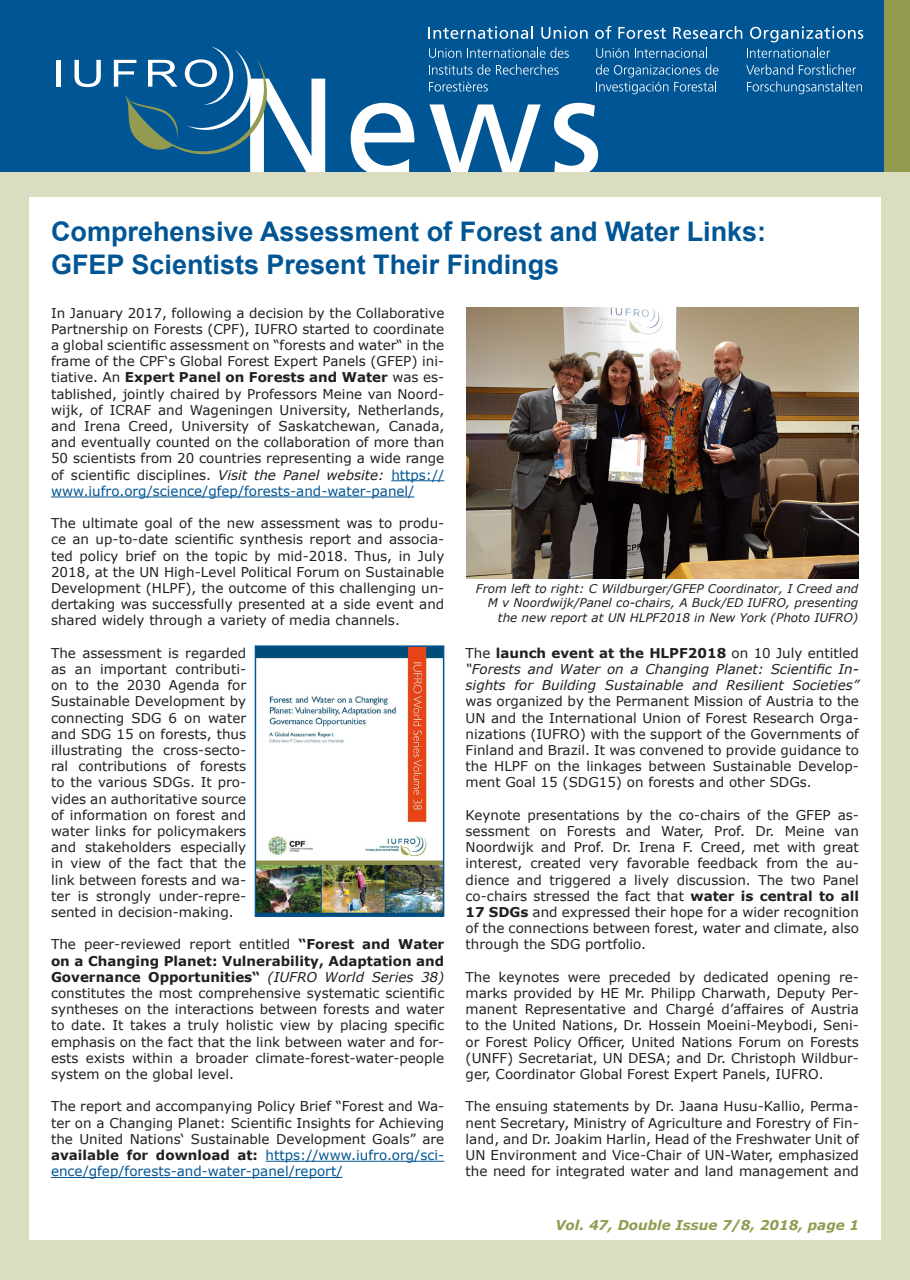
<style>
.page{position:relative;width:910px;height:1280px;background:#fff}
.page>*{position:absolute;margin:0;border:0;box-sizing:border-box;transform-origin:0 0}
.t1{font:700 27px "Arial";color:#005594}
.t2{font:13.5px/16.2px "Verdana";color:#231f20;text-align:justify}
.t3{font:italic 700 13.5px "Verdana";color:#939b50}
.t4{font:italic 12px/14.4px "Verdana";color:#231f20;text-align:right}
.s1{font-weight:700}
.s2{font-style:italic}
.s3{color:#005594}
</style>
<div class="page">
<div style="left:0;top:0;width:901px;height:173px;background:#005594"></div>
<div style="left:884px;top:0;width:26px;height:173px;background:#939b50"></div>
<svg style="left:351px;top:103px;width:63px;height:69px"></svg>
<svg style="left:429px;top:104px;width:112px;height:68px"></svg>
<svg style="left:554px;top:103px;width:44px;height:69px"></svg>
<hr style="left:57px;top:60px;width:4px;height:27px;background:#fff">
<svg style="left:74px;top:60px;width:27px;height:27px"></svg>
<svg style="left:114px;top:46px;width:211px;height:126px"></svg>
<svg style="left:429px;top:26px;width:104px;height:13px"></svg>
<svg style="left:541px;top:26px;width:47px;height:13px"></svg>
<svg style="left:595px;top:26px;width:16px;height:13px"></svg>
<svg style="left:618px;top:27px;width:48px;height:12px"></svg>
<svg style="left:673px;top:26px;width:69px;height:13px"></svg>
<svg style="left:750px;top:26px;width:113px;height:16px"></svg>
<svg style="left:429px;top:48px;width:32px;height:10px"></svg>
<svg style="left:467px;top:48px;width:102px;height:10px"></svg>
<svg style="left:429px;top:64px;width:61px;height:11px"></svg>
<svg style="left:496px;top:64px;width:63px;height:11px"></svg>
<svg style="left:429px;top:82px;width:59px;height:10px"></svg>
<svg style="left:596px;top:48px;width:111px;height:10px"></svg>
<svg style="left:596px;top:64px;width:122px;height:30px"></svg>
<svg style="left:747px;top:48px;width:83px;height:10px"></svg>
<svg style="left:746px;top:64px;width:47px;height:11px"></svg>
<svg style="left:799px;top:64px;width:57px;height:11px"></svg>
<svg style="left:747px;top:81px;width:115px;height:13px"></svg>
<div style="left:0;top:172px;width:910px;height:1108px;background:#daddbf"></div>
<div style="left:29px;top:198px;width:852px;height:1042px;background:#fff"></div>
<hr style="left:391px;top:480px;width:53px;height:1px;background:#005594">
<hr style="left:51px;top:497px;width:363px;height:1px;background:#005594">
<hr style="left:266px;top:1161px;width:178px;height:1px;background:#005594">
<hr style="left:51px;top:1177px;width:291px;height:1px;background:#005594">
<img style="left:466px;top:308px;width:393px;height:270px">
<img style="left:258px;top:648px;width:183px;height:266px">
<div style="left:255px;top:645px;width:189px;height:272px;border:2px solid #005594"></div>
<p class="t1" style="left:51px;top:214px;width:717px">Comprehensive Assessment of Forest and Water Links:</p>
<p class="t1" style="left:51px;top:246px;width:510px">GFEP Scientists Present Their Findings</p>
<p class="t2" style="left:51px;top:304px;width:395px">In January 2017, following a decision by the Collaborative Partnership on Forests (CPF), IUFRO started to coordinate a global scientific assessment on “forests and water“ in the frame of the CPF‘s Global Forest Expert Panels (GFEP) ini&shy;tiative. An <span class="s1">Expert Panel on Forests and Water</span> was es&shy;tablished, jointly chaired by Professors Meine van Noord&shy;wijk, of ICRAF and Wageningen University, Netherlands, and Irena Creed, University of Saskatchewan, Canada, and eventually counted on the collaboration of more than 50 scientists from 20 countries representing a wide range of scientific disciplines. <span class="s2">Visit the Panel website:</span> <span class="s3">https:// www.iufro.org/science/gfep/forests-and-water-panel/</span></p>
<p class="t2" style="left:51px;top:515px;width:395px">The ultimate goal of the new assessment was to produ&shy;ce an up-to-date scientific synthesis report and associa&shy;ted policy brief on the topic by mid-2018. Thus, in July 2018, at the UN High-Level Political Forum on Sustainable Development (HLPF), the outcome of this challenging un&shy;dertaking was successfully presented at a side event and shared widely through a variety of media channels.</p>
<p class="t2" style="left:51px;top:645px;width:197px">The assessment is regarded as an important contributi&shy;on to the 2030 Agenda for Sustainable Development by connecting SDG 6 on water and SDG 15 on forests, thus illustrating the cross-secto&shy;ral contributions of forests to the various SDGs. It pro&shy;vides an authoritative source of information on forest and water links for policymakers and stakeholders especially in view of the fact that the link between forests and wa&shy;ter is strongly under-repre&shy;sented in decision-making.</p>
<p class="t2" style="left:51px;top:936px;width:395px">The peer-reviewed report entitled <span class="s1">“Forest and Water on a Changing Planet: Vulnerability, Adaptation and Governance Opportunities“</span> <span class="s2">(IUFRO World Series 38) </span>constitutes the most comprehensive systematic scientific syntheses on the interactions between forests and water to date. It takes a truly holistic view by placing specific emphasis on the fact that the link between water and for&shy;ests exists within a broader climate-forest-water-people system on the global level.</p>
<p class="t2" style="left:51px;top:1098px;width:395px">The report and accompanying Policy Brief “Forest and Wa&shy;ter on a Changing Planet: Scientific Insights for Achieving the United Nations‘ Sustainable Development Goals” are <span class="s1">available for download at:</span> <span class="s3">https://www.iufro.org/sci&shy;ence/gfep/forests-and-water-panel/report/</span></p>
<p class="t4" style="left:476px;top:581px;width:384px">From left to right: C Wildburger/GFEP Coordinator, I Creed and<br>M v Noordwijk/Panel co-chairs, A Buck/ED IUFRO, presenting the new report at UN HLPF2018 in New York (Photo IUFRO)</p>
<p class="t2" style="left:466px;top:645px;width:395px">The <span class="s1">launch event at the HLPF2018</span> on 10 July entitled <span class="s2">“Forests and Water on a Changing Planet: Scientific In&shy;sights for Building Sustainable and Resilient Societies” </span>was organized by the Permanent Mission of Austria to the UN and the International Union of Forest Research Orga&shy;nizations (IUFRO) with the support of the Governments of Finland and Brazil. It was convened to provide guidance to the HLPF on the linkages between Sustainable Develop&shy;ment Goal 15 (SDG15) on forests and other SDGs.</p>
<p class="t2" style="left:466px;top:807px;width:395px">Keynote presentations by the co-chairs of the GFEP as&shy;sessment on Forests and Water, Prof. Dr. Meine van Noordwijk and Prof. Dr. Irena F. Creed, met with great interest, created very favorable feedback from the au&shy;dience and triggered a lively discussion. The two Panel co-chairs stressed the fact that <span class="s1">water is central to all 17 SDGs</span> and expressed their hope for a wider recognition of the connections between forest, water and climate, also through the SDG portfolio.</p>
<p class="t2" style="left:466px;top:969px;width:395px">The keynotes were preceded by dedicated opening re&shy;marks provided by HE Mr. Philipp Charwath, Deputy Per&shy;manent Representative and Chargé d’affaires of Austria to the United Nations, Dr. Hossein Moeini-Meybodi, Seni&shy;or Forest Policy Officer, United Nations Forum on Forests (UNFF) Secretariat, UN DESA; and Dr. Christoph Wildbur&shy;ger, Coordinator Global Forest Expert Panels, IUFRO.</p>
<p class="t2" style="left:466px;top:1098px;width:395px">The ensuing statements by Dr. Jaana Husu-Kallio, Perma&shy;nent Secretary, Ministry of Agriculture and Forestry of Fin&shy;land, and Dr. Joakim Harlin, Head of the Freshwater Unit of UN Environment and Vice-Chair of UN-Water, emphasized the need for integrated water and land management and</p>
<p class="t3" style="left:555px;top:1216px;width:305px">Vol. 47, Double Issue 7/8, 2018, page 1</p>
</div>
